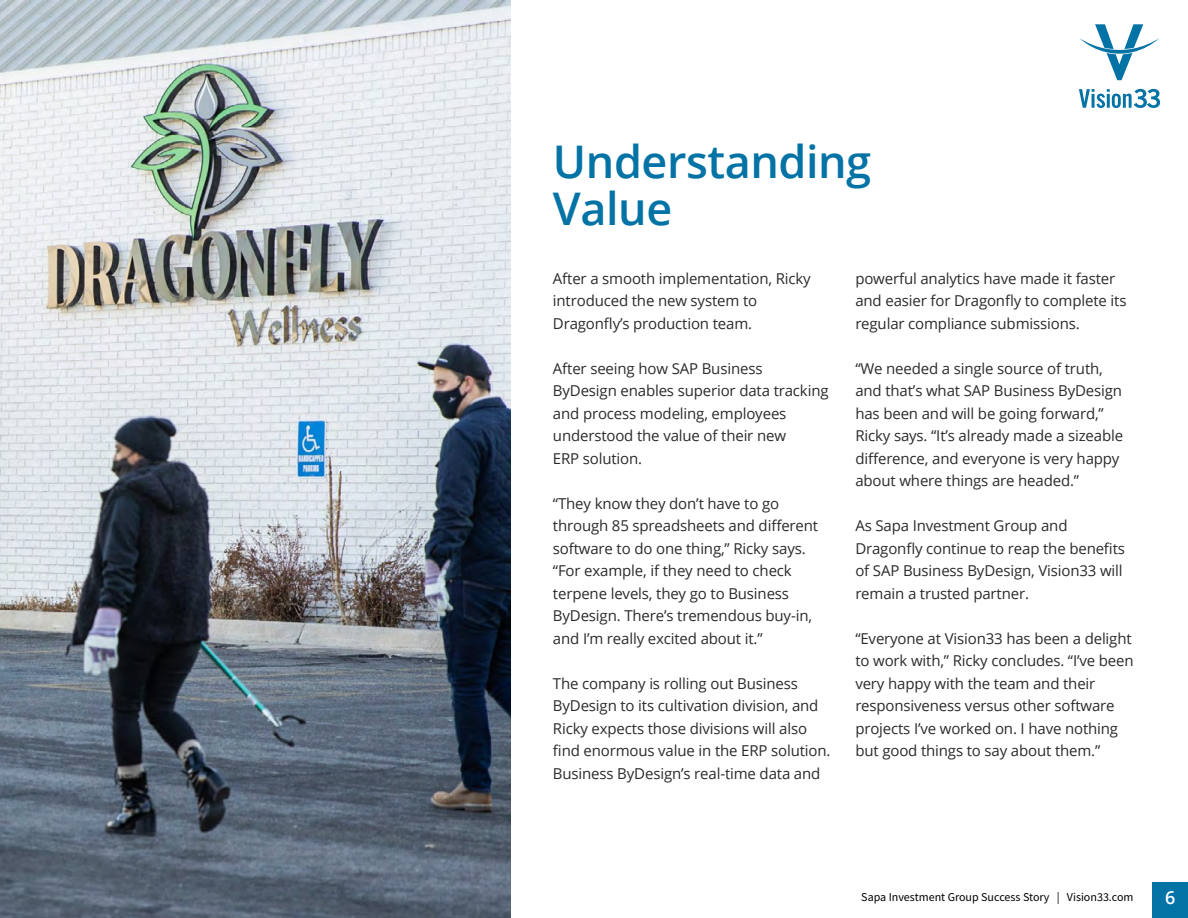
<style>
.page{position:relative;width:1188px;height:918px;background:#fff}
.page>*{position:absolute;margin:0;border:0;box-sizing:border-box;transform-origin:0 0}
.t1{font:600 45px/46.5px "Open Sans";letter-spacing:-.01em;color:#0373a6}
.t2{font:600 18px "Open Sans";color:#fff}
.t3{font:15px/22.5px "Open Sans";letter-spacing:-.01em;color:#2b2b2b}
.t4{font:12px "Source Sans Pro";color:#000}
</style>
<div class="page">
<img style="left:0;top:0;width:510px;height:918px">
<svg style="left:1079px;top:24px;width:80px;height:56px"></svg>
<svg style="left:1079px;top:89px;width:81px;height:19px"></svg>
<div style="left:1152px;top:882px;width:36px;height:36px;background:#0373a6"></div>
<h1 class="t1" style="left:553px;top:138px;width:320px">Understanding<br>Value</h1>
<p class="t3" style="left:553px;top:266px;width:259px">After a smooth implementation, Ricky introduced the new system to<br>Dragonfly’s production team.</p>
<p class="t3" style="left:553px;top:356px;width:277px">After seeing how SAP Business<br>ByDesign enables superior data tracking and process modeling, employees understood the value of their new<br>ERP solution.</p>
<p class="t3" style="left:553px;top:491px;width:267px">“They know they don’t have to go through 85 spreadsheets and different software to do one thing,” Ricky says. “For example, if they need to check terpene levels, they go to Business ByDesign. There’s tremendous buy-in, and I’m really excited about it.”</p>
<p class="t3" style="left:553px;top:671px;width:279px">The company is rolling out Business ByDesign to its cultivation division, and Ricky expects those divisions will also find enormous value in the ERP solution.<br>Business ByDesign’s real-time data and</p>
<p class="t3" style="left:855px;top:266px;width:273px">powerful analytics have made it faster and easier for Dragonfly to complete its regular compliance submissions.</p>
<p class="t3" style="left:855px;top:356px;width:269px">“We needed a single source of truth, and that’s what SAP Business ByDesign has been and will be going forward,” Ricky says. “It’s already made a sizeable difference, and everyone is very happy about where things are headed.”</p>
<p class="t3" style="left:855px;top:514px;width:271px">As Sapa Investment Group and Dragonfly continue to reap the benefits of SAP Business ByDesign, Vision33 will remain a trusted partner.</p>
<p class="t3" style="left:855px;top:626px;width:280px">“Everyone at Vision33 has been a delight to work with,” Ricky concludes. “I’ve been very happy with the team and their responsiveness versus other software projects I’ve worked on. I have nothing but good things to say about them.”</p>
<p class="t4" style="left:861px;top:889px;width:274px">Sapa Investment Group Success Story | Vision33.com</p>
<p class="t2" style="left:1165px;top:885px;width:12px">6</p>
</div>
